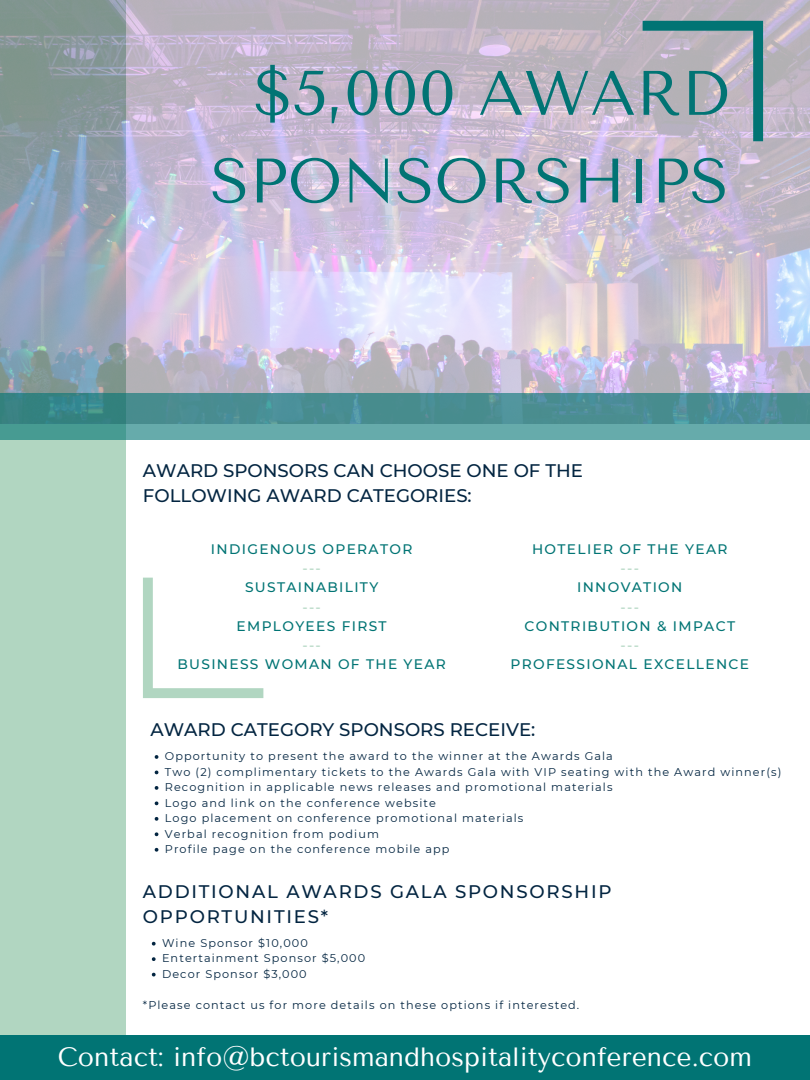
<style>
.page{position:relative;width:810px;height:1080px;background:#fff}
.page>*{position:absolute;margin:0;border:0;box-sizing:border-box;transform-origin:0 0}
.t1{font:62.69px/87.6px "Tenor Sans";color:#017474;text-align:right}
.t2{font:26.38px "Tenor Sans";color:#fff}
.t3{font:500 18.19px/25.3px "Montserrat";color:#032541}
.t4{font:500 18.19px/25.3px "Montserrat";letter-spacing:.095em;color:#032541}
.t5{font:500 13.81px "Montserrat";letter-spacing:.095em;color:#017474}
.t6{font:500 13.81px "Montserrat";color:#b1d6c1}
.t7{font:11.25px "Montserrat";letter-spacing:.095em;color:#032541}
</style>
<div class="page">
<div style="left:0;top:0;width:126px;height:1080px;background:#b1d6c1"></div>
<img style="left:0;top:0;width:810px;height:393px">
<svg style="left:143px;top:578px;width:120px;height:120px"></svg>
<div style="left:0;top:1035px;width:810px;height:45px;background:#017474"></div>
<svg style="left:155px;top:755px;width:3px;height:4px"></svg>
<svg style="left:155px;top:786px;width:3px;height:4px"></svg>
<svg style="left:155px;top:801px;width:3px;height:4px"></svg>
<svg style="left:155px;top:817px;width:3px;height:4px"></svg>
<svg style="left:155px;top:832px;width:3px;height:4px"></svg>
<svg style="left:155px;top:848px;width:3px;height:4px"></svg>
<svg style="left:152px;top:942px;width:4px;height:4px"></svg>
<svg style="left:152px;top:957px;width:4px;height:4px"></svg>
<svg style="left:152px;top:973px;width:4px;height:3px"></svg>
<svg style="left:643px;top:21px;width:120px;height:120px;background:#a2acb6"></svg>
<svg style="left:0;top:393px;width:810px;height:46px;background:#4f9598"></svg>
<p class="t1" style="left:210px;top:50px;width:520px">$5,000 AWARD<br>SPONSORSHIPS</p>
<p class="t3" style="left:143px;top:457px;width:442px">AWARD SPONSORS CAN CHOOSE ONE OF THE<br>FOLLOWING AWARD CATEGORIES:</p>
<p class="t5" style="left:211px;top:541px;width:203px">INDIGENOUS OPERATOR</p>
<p class="t6" style="left:302px;top:560px;width:20px">---</p>
<p class="t5" style="left:245px;top:579px;width:135px">SUSTAINABILITY</p>
<p class="t6" style="left:302px;top:598px;width:20px">---</p>
<p class="t5" style="left:237px;top:618px;width:152px">EMPLOYEES FIRST</p>
<p class="t6" style="left:302px;top:637px;width:20px">---</p>
<p class="t5" style="left:177px;top:656px;width:270px">BUSINESS WOMAN OF THE YEAR</p>
<p class="t5" style="left:532px;top:541px;width:197px">HOTELIER OF THE YEAR</p>
<p class="t6" style="left:621px;top:560px;width:20px">---</p>
<p class="t5" style="left:577px;top:579px;width:107px">INNOVATION</p>
<p class="t6" style="left:621px;top:598px;width:20px">---</p>
<p class="t5" style="left:525px;top:618px;width:212px">CONTRIBUTION &amp; IMPACT</p>
<p class="t6" style="left:621px;top:637px;width:20px">---</p>
<p class="t5" style="left:510px;top:656px;width:240px">PROFESSIONAL EXCELLENCE</p>
<p class="t3" style="left:151px;top:717px;width:386px">AWARD CATEGORY SPONSORS RECEIVE:</p>
<p class="t7" style="left:165px;top:749px;width:450px">Opportunity to present the award to the winner at the Awards Gala</p>
<p class="t7" style="left:165px;top:765px;width:618px">Two (2) complimentary tickets to the Awards Gala with VIP seating with the Award winner(s)</p>
<p class="t7" style="left:165px;top:780px;width:449px">Recognition in applicable news releases and promotional materials</p>
<p class="t7" style="left:165px;top:796px;width:273px">Logo and link on the conference website</p>
<p class="t7" style="left:165px;top:811px;width:360px">Logo placement on conference promotional materials</p>
<p class="t7" style="left:165px;top:827px;width:216px">Verbal recognition from podium</p>
<p class="t7" style="left:165px;top:842px;width:286px">Profile page on the conference mobile app</p>
<p class="t4" style="left:143px;top:879px;width:470px">ADDITIONAL AWARDS GALA SPONSORSHIP<br>OPPORTUNITIES*</p>
<p class="t7" style="left:162px;top:936px;width:147px">Wine Sponsor $10,000</p>
<p class="t7" style="left:162px;top:952px;width:205px">Entertainment Sponsor $5,000</p>
<p class="t7" style="left:162px;top:967px;width:146px">Decor Sponsor $3,000</p>
<p class="t7" style="left:143px;top:998px;width:438px">*Please contact us for more details on these options if interested.</p>
<p class="t2" style="left:58px;top:1042px;width:696px">Contact: info@bctourismandhospitalityconference.com</p>
</div>
